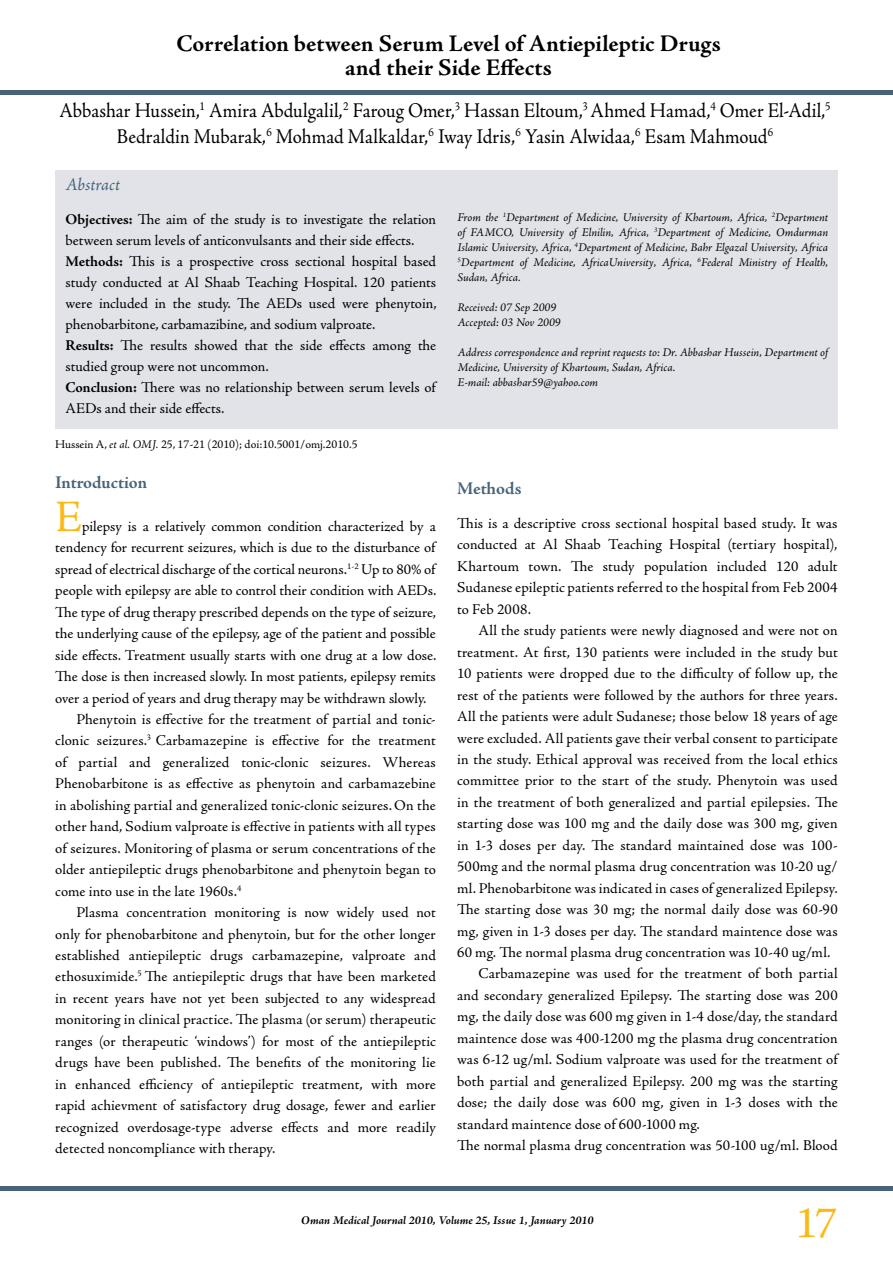
<style>
.page{position:relative;width:893px;height:1263px;background:#fff}
.page>*{position:absolute;margin:0;border:0;box-sizing:border-box;transform-origin:0 0}
.t1{font:45px "Adobe Jenson Pro";color:#fdb913}
.t2{font:700 24px/24px "Adobe Jenson Pro";color:#000;text-align:center}
.t3{font:21px/25.5px "Adobe Jenson Pro";color:#000;text-align:center;scale:.91 1}
.t4{font:700 18px "Adobe Jenson Pro";letter-spacing:-.005em;color:#46637a}
.t5{font:italic 18px "Adobe Jenson Pro";letter-spacing:-.005em;color:#46637a}
.t6{font:15px/21px "Adobe Jenson Pro";color:#000}
.t7{font:italic 12px/15px "Adobe Jenson Pro";letter-spacing:-.005em;color:#000}
.t8{font:12px "Adobe Jenson Pro";color:#000}
.t9{font:italic 700 12px "Adobe Jenson Pro";letter-spacing:-.005em;color:#000}
.s1{font-weight:700}
.s2{font-style:italic}
</style>
<div class="page">
<hr style="left:0;top:90px;width:893px;height:4px;background:#46637a">
<div style="left:0;top:1186px;width:893px;height:5px;background:#46637a"></div>
<div style="left:55px;top:170px;width:783px;height:259px;background:#e1e3e8"></div>
<h2 class="t2" style="left:176px;top:32px;width:546px">Correlation between Serum Level of Antiepileptic Drugs and their Side Effects</h2>
<h3 class="t3" style="left:60px;top:98px;width:849px">Abbashar Hussein,<sup>1</sup> Amira Abdulgalil,<sup>2</sup> Faroug Omer,<sup>3</sup> Hassan Eltoum,<sup>3</sup> Ahmed Hamad,<sup>4</sup> Omer El-Adil,<sup>5<br></sup>Bedraldin Mubarak,<sup>6</sup> Mohmad Malkaldar,<sup>6</sup> Iway Idris,<sup>6</sup> Yasin Alwidaa,<sup>6</sup> Esam Mahmoud<sup>6</sup></h3>
<p class="t5" style="left:66px;top:174px;width:56px">Abstract</p>
<p class="t6" style="left:66px;top:209px;width:373px"><span class="s1">Objectives:</span> The aim of the study is to investigate the relation between serum levels of anticonvulsants and their side effects.<br><span class="s1">Methods:</span> This is a prospective cross sectional hospital based study conducted at Al Shaab Teaching Hospital. 120 patients were included in the study. The AEDs used were phenytoin, phenobarbitone, carbamazibine, and sodium valproate.<br><span class="s1">Results:</span> The results showed that the side effects among the studied group were not uncommon.<br><span class="s1">Conclusion:</span> There was no relationship between serum levels of AEDs and their side effects.</p>
<p class="t7" style="left:457px;top:211px;width:372px;text-align:justify">From the <sup>1</sup>Department of Medicine, University of Khartoum, Africa, <sup>2</sup>Department of FAMCO, University of Elnilin, Africa, <sup>3</sup>Department of Medicine, Omdurman Islamic University, Africa, <sup>4</sup>Department of Medicine, Bahr Elgazal University, Africa <sup>5</sup>Department of Medicine, AfricaUniversity, Africa, <sup>6</sup>Federal Ministry of Health, Sudan, Africa.</p>
<p class="t7" style="left:457px;top:301px;width:105px">Received: 07 Sep 2009<br>Accepted: 03 Nov 2009</p>
<p class="t7" style="left:457px;top:346px;width:372px">Address correspondence and reprint requests to: Dr. Abbashar Hussein, Department of<br>Medicine, University of Khartoum, Sudan, Africa.<br>E-mail: abbashar59@yahoo.com</p>
<p class="t8" style="left:55px;top:438px;width:304px">Hussein A, <span class="s2">et al. OMJ.</span> 25, 17-21 (2010); doi:10.5001/omj.2010.5</p>
<p class="t4" style="left:55px;top:473px;width:93px">Introduction</p>
<h1 class="t1" style="left:55px;top:491px;width:28px">E</h1>
<p class="t6" style="left:82px;top:516px;width:355px">pilepsy is a relatively common condition characterized by a</p>
<p class="t6" style="left:55px;top:537px;width:382px">tendency for recurrent seizures, which is due to the disturbance of</p>
<p class="t6" style="left:55px;top:559px;width:382px">spread of electrical discharge of the cortical neurons.<sup>1-2</sup> Up to 80% of</p>
<p class="t6" style="left:55px;top:580px;width:382px">people with epilepsy are able to control their condition with AEDs.</p>
<p class="t6" style="left:55px;top:602px;width:382px">The type of drug therapy prescribed depends on the type of seizure,</p>
<p class="t6" style="left:55px;top:623px;width:382px">the underlying cause of the epilepsy, age of the patient and possible</p>
<p class="t6" style="left:55px;top:645px;width:382px">side effects. Treatment usually starts with one drug at a low dose.</p>
<p class="t6" style="left:55px;top:666px;width:382px">The dose is then increased slowly. In most patients, epilepsy remits</p>
<p class="t6" style="left:55px;top:688px;width:373px">over a period of years and drug therapy may be withdrawn slowly.</p>
<p class="t6" style="left:77px;top:709px;width:361px">Phenytoin is effective for the treatment of partial and tonic-</p>
<p class="t6" style="left:55px;top:730px;width:382px">clonic seizures.<sup>3</sup> Carbamazepine is effective for the treatment</p>
<p class="t6" style="left:55px;top:752px;width:382px">of partial and generalized tonic-clonic seizures. Whereas</p>
<p class="t6" style="left:55px;top:773px;width:382px">Phenobarbitone is as effective as phenytoin and carbamazebine</p>
<p class="t6" style="left:55px;top:795px;width:382px">in abolishing partial and generalized tonic-clonic seizures.On the</p>
<p class="t6" style="left:55px;top:816px;width:382px">other hand, Sodium valproate is effective in patients with all types</p>
<p class="t6" style="left:55px;top:838px;width:382px">of seizures. Monitoring of plasma or serum concentrations of the</p>
<p class="t6" style="left:55px;top:859px;width:382px">older antiepileptic drugs phenobarbitone and phenytoin began to</p>
<p class="t6" style="left:55px;top:881px;width:188px">come into use in the late 1960s.<sup>4</sup></p>
<p class="t6" style="left:77px;top:902px;width:361px">Plasma concentration monitoring is now widely used not</p>
<p class="t6" style="left:55px;top:923px;width:382px">only for phenobarbitone and phenytoin, but for the other longer</p>
<p class="t6" style="left:55px;top:945px;width:382px">established antiepileptic drugs carbamazepine, valproate and</p>
<p class="t6" style="left:55px;top:966px;width:382px">ethosuximide.<sup>5</sup> The antiepileptic drugs that have been marketed</p>
<p class="t6" style="left:55px;top:988px;width:382px">in recent years have not yet been subjected to any widespread</p>
<p class="t6" style="left:55px;top:1009px;width:382px">monitoring in clinical practice. The plasma (or serum) therapeutic</p>
<p class="t6" style="left:55px;top:1031px;width:382px">ranges (or therapeutic ‘windows’) for most of the antiepileptic</p>
<p class="t6" style="left:55px;top:1052px;width:382px">drugs have been published. The benefits of the monitoring lie</p>
<p class="t6" style="left:55px;top:1074px;width:382px">in enhanced efficiency of antiepileptic treatment, with more</p>
<p class="t6" style="left:55px;top:1095px;width:382px">rapid achievment of satisfactory drug dosage, fewer and earlier</p>
<p class="t6" style="left:55px;top:1117px;width:382px">recognized overdosage-type adverse effects and more readily</p>
<p class="t6" style="left:55px;top:1138px;width:222px">detected noncompliance with therapy.</p>
<p class="t4" style="left:457px;top:478px;width:66px">Methods</p>
<p class="t6" style="left:457px;top:513px;width:382px;line-height:21.5px;text-align:justify">This is a descriptive cross sectional hospital based study. It was conducted at Al Shaab Teaching Hospital (tertiary hospital), Khartoum town. The study population included 120 adult Sudanese epileptic patients referred to the hospital from Feb 2004 to Feb 2008.</p>
<p class="t6" style="left:478px;top:620px;width:361px">All the study patients were newly diagnosed and were not on</p>
<p class="t6" style="left:457px;top:642px;width:382px">treatment. At first, 130 patients were included in the study but</p>
<p class="t6" style="left:457px;top:663px;width:382px">10 patients were dropped due to the difficulty of follow up, the</p>
<p class="t6" style="left:457px;top:685px;width:382px">rest of the patients were followed by the authors for three years.</p>
<p class="t6" style="left:457px;top:706px;width:382px">All the patients were adult Sudanese; those below 18 years of age</p>
<p class="t6" style="left:457px;top:728px;width:382px">were excluded. All patients gave their verbal consent to participate</p>
<p class="t6" style="left:457px;top:749px;width:382px">in the study. Ethical approval was received from the local ethics</p>
<p class="t6" style="left:457px;top:770px;width:382px">committee prior to the start of the study. Phenytoin was used</p>
<p class="t6" style="left:457px;top:792px;width:382px">in the treatment of both generalized and partial epilepsies. The</p>
<p class="t6" style="left:457px;top:813px;width:382px">starting dose was 100 mg and the daily dose was 300 mg, given</p>
<p class="t6" style="left:457px;top:835px;width:382px">in 1-3 doses per day. The standard maintained dose was 100-</p>
<p class="t6" style="left:457px;top:856px;width:382px">500mg and the normal plasma drug concentration was 10-20 ug/</p>
<p class="t6" style="left:457px;top:878px;width:382px">ml. Phenobarbitone was indicated in cases of generalized Epilepsy.</p>
<p class="t6" style="left:457px;top:899px;width:382px">The starting dose was 30 mg; the normal daily dose was 60-90</p>
<p class="t6" style="left:457px;top:921px;width:382px">mg, given in 1-3 doses per day. The standard maintence dose was</p>
<p class="t6" style="left:457px;top:942px;width:375px">60 mg. The normal plasma drug concentration was 10-40 ug/ml.</p>
<p class="t6" style="left:478px;top:963px;width:361px">Carbamazepine was used for the treatment of both partial</p>
<p class="t6" style="left:457px;top:985px;width:382px">and secondary generalized Epilepsy. The starting dose was 200</p>
<p class="t6" style="left:457px;top:1006px;width:382px">mg, the daily dose was 600 mg given in 1-4 dose/day, the standard</p>
<p class="t6" style="left:457px;top:1028px;width:382px">maintence dose was 400-1200 mg the plasma drug concentration</p>
<p class="t6" style="left:457px;top:1049px;width:382px">was 6-12 ug/ml. Sodium valproate was used for the treatment of</p>
<p class="t6" style="left:457px;top:1071px;width:382px">both partial and generalized Epilepsy. 200 mg was the starting</p>
<p class="t6" style="left:457px;top:1092px;width:382px">dose; the daily dose was 600 mg, given in 1-3 doses with the</p>
<p class="t6" style="left:457px;top:1114px;width:244px">standard maintence dose of 600-1000 mg.</p>
<p class="t6" style="left:457px;top:1135px;width:382px">The normal plasma drug concentration was 50-100 ug/ml. Blood</p>
<p class="t9" style="left:301px;top:1214px;width:294px">Oman Medical Journal 2010, Volume 25, Issue 1, January 2010</p>
<h1 class="t1" style="left:795px;top:1197px;width:43px">17</h1>
</div>
